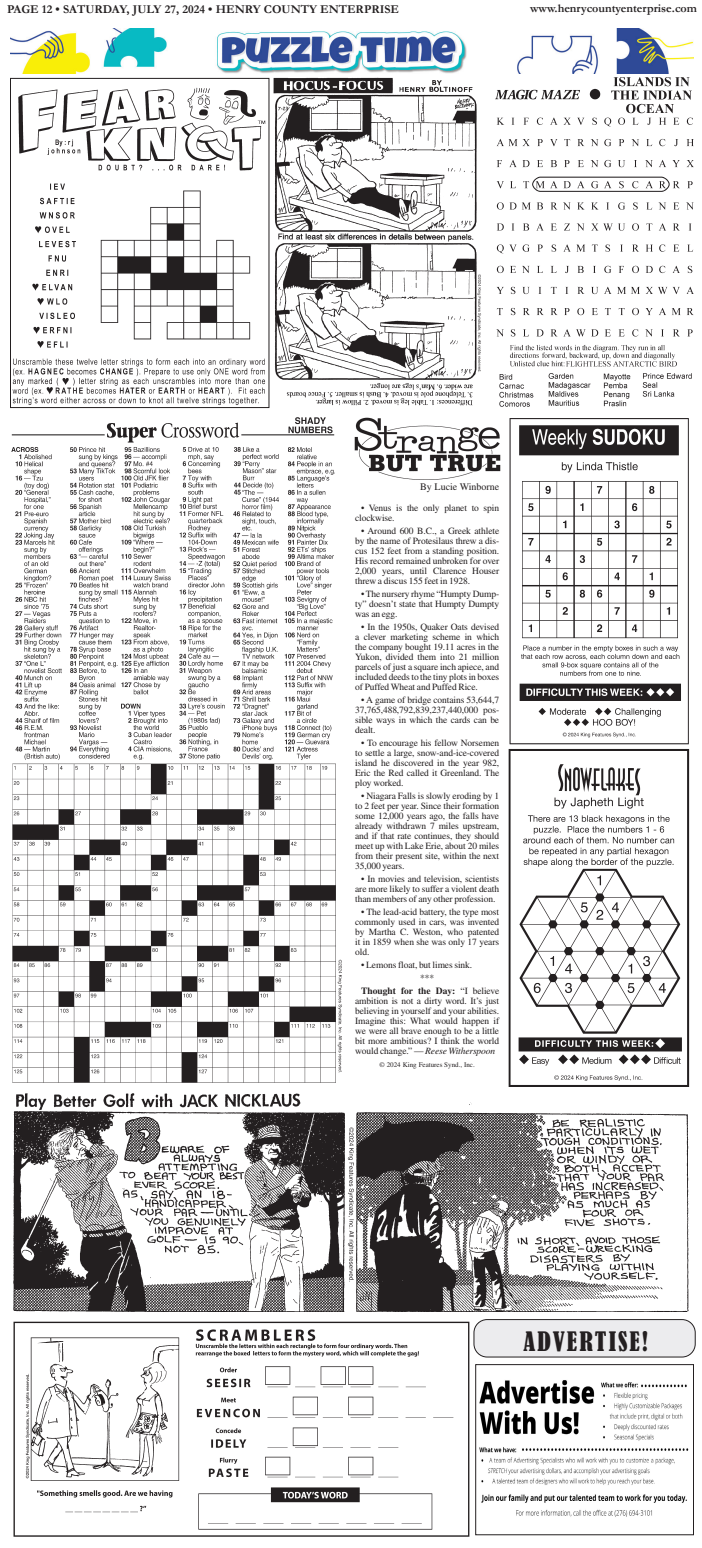
<style>
.page{position:relative;width:702px;height:1548px;background:#fff}
.page>*{position:absolute;margin:0;border:0;box-sizing:border-box;transform-origin:0 0}
.t1{font:condensed 25.1px "Bernard";letter-spacing:.08em;color:#231f20}
.t2{font:700 12px "Garamond";color:#231f20}
.t3{font:10px "Times LT Std";color:#231f20}
.t4{font:9.5px/10px "Times LT Std";letter-spacing:-.01em;color:#231f20;text-align:justify}
.t5{font:700 9.5px "Times LT Std";color:#231f20}
.t6{font:7px "Times LT Std";color:#231f20}
.s1{font-weight:400}
.s2{font-style:italic}
</style>
<div class="page">
<img style="left:11px;top:417px;width:331px;height:666px">
<img style="left:10px;top:29px;width:684px;height:45px">
<img style="left:12px;top:87px;width:254px;height:319px">
<div style="left:10px;top:78px;width:259px;height:330px;border:1px solid #231f20"></div>
<img style="left:274px;top:78px;width:207px;height:328px">
<img style="left:495px;top:77px;width:199px;height:330px">
<img style="left:508px;top:418px;width:182px;height:669px">
<img style="left:355px;top:417px;width:145px;height:62px">
<img style="left:13px;top:1093px;width:676px;height:218px">
<img style="left:13px;top:1321px;width:457px;height:216px">
<img style="left:479px;top:1380px;width:210px;height:137px">
<div style="left:475px;top:1364px;width:219px;height:171px;border:1px solid #231f20"></div>
<div style="left:474px;top:1320px;width:221px;height:37px;background:#ececee;border-radius:13px"></div>
<div style="left:474px;top:1319px;width:221px;height:38px;border:1px solid #231f20;border-radius:13px"></div>
<p class="t2" style="left:7px;top:1px;width:394px">PAGE 12 • SATURDAY, JULY 27, 2024 • HENRY COUNTY ENTERPRISE</p>
<p class="t2" style="left:530px;top:0;width:168px">www.henrycountyenterprise.com</p>
<p class="t3" style="left:420px;top:481px;width:81px">By Lucie Winborne</p>
<p class="t4" style="left:355px;top:502px;width:146px;text-indent:6px">• Venus is the only planet to spin clockwise.</p>
<p class="t4" style="left:355px;top:525px;width:146px;text-indent:6px">• Around 600 B.C., a Greek athlete by the name of Protesilaus threw a dis&shy;cus 152 feet from a standing position.<br>His record remained unbroken for over 2,000 years, until Clarence Houser threw a discus 155 feet in 1928.</p>
<p class="t4" style="left:355px;top:589px;width:146px;text-indent:6px">• The nursery rhyme “Humpty Dump&shy;ty” doesn’t state that Humpty Dumpty was an egg.</p>
<p class="t4" style="left:355px;top:622px;width:146px;text-indent:6px">• In the 1950s, Quaker Oats devised a clever marketing scheme in which the company bought 19.11 acres in the Yukon, divided them into 21 million parcels of just a square inch apiece, and included deeds to the tiny plots in boxes of Puffed Wheat and Puffed Rice.</p>
<p class="t4" style="left:355px;top:695px;width:146px;text-indent:6px">• A game of bridge contains 53,644,7<br>37,765,488,792,839,237,440,000 pos&shy;sible ways in which the cards can be dealt.</p>
<p class="t4" style="left:355px;top:738px;width:146px;text-indent:6px">• To encourage his fellow Norsemen to settle a large, snow-and-ice-covered island he discovered in the year 982, Eric the Red called it Greenland. The ploy worked.</p>
<p class="t4" style="left:355px;top:791px;width:146px;text-indent:6px">• Niagara Falls is slowly eroding by 1 to 2 feet per year. Since their formation some 12,000 years ago, the falls have already withdrawn 7 miles upstream, and if that rate continues, they should meet up with Lake Erie, about 20 miles from their present site, within the next 35,000 years.</p>
<p class="t4" style="left:355px;top:874px;width:146px;text-indent:6px">• In movies and television, scientists are more likely to suffer a violent death than members of any other profession.</p>
<p class="t4" style="left:355px;top:907px;width:146px;text-indent:6px">• The lead-acid battery, the type most commonly used in cars, was invented by Martha C. Weston, who patented it in 1859 when she was only 17 years old.</p>
<p class="t4" style="left:361px;top:960px;width:113px">• Lemons float, but limes sink.</p>
<p class="t4" style="left:420px;top:973px;width:16px">***</p>
<p class="t5" style="left:361px;top:985px;width:140px">Thought for the Day: <span class="s1">“I believe</span></p>
<p class="t4" style="left:355px;top:996px;width:146px">ambition is not a dirty word. It’s just believing in yourself and your abilities.<br>Imagine this: What would happen if we were all brave enough to be a little bit more ambitious? I think the world would change.” — <span class="s2">Reese Witherspoon</span></p>
<p class="t6" style="left:380px;top:1061px;width:97px">© 2024 King Features Synd., Inc.</p>
<p class="t1" style="left:523px;top:1327px;width:126px">ADVERTISE!</p>
</div>
